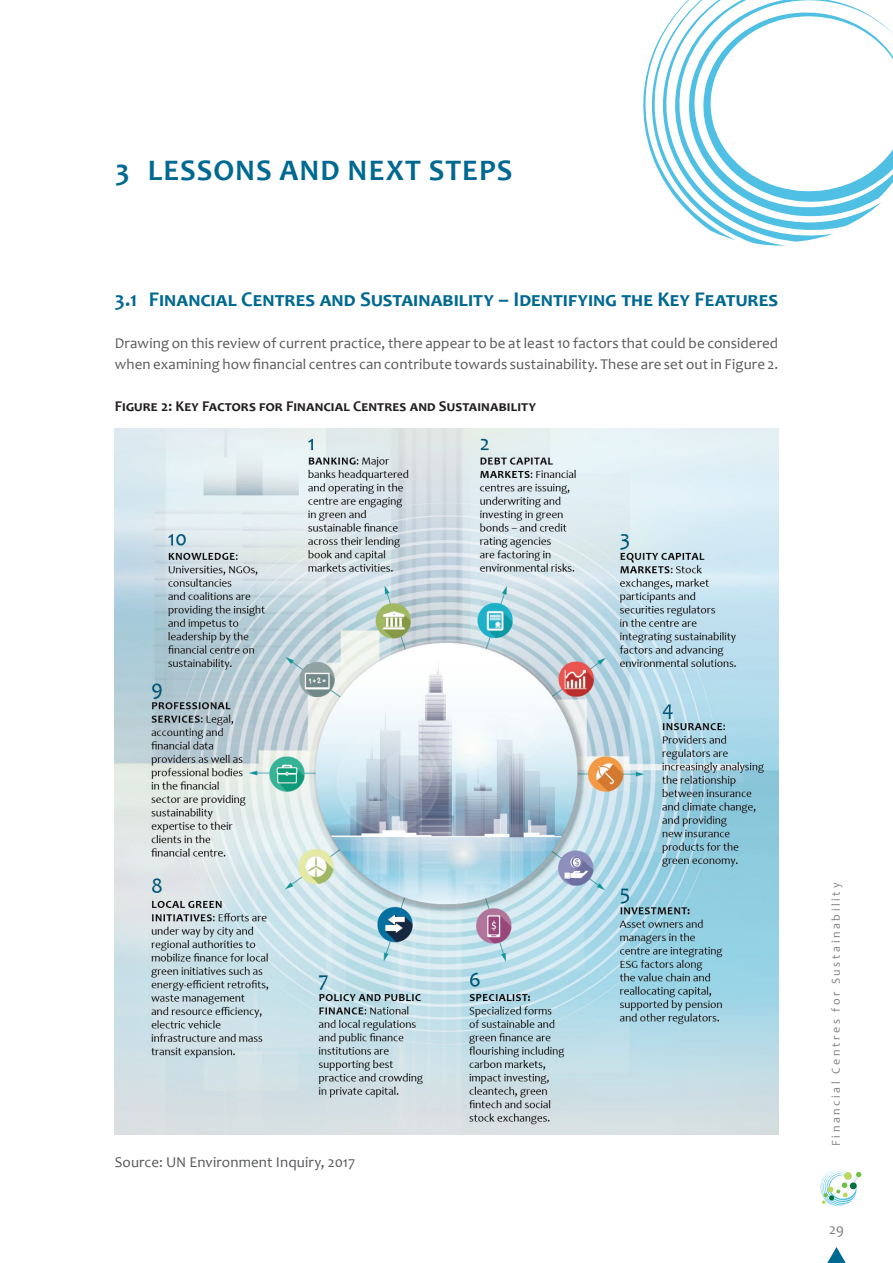
<style>
.page{position:relative;width:893px;height:1263px;background:#fff}
.page>*{position:absolute;margin:0;border:0;box-sizing:border-box;transform-origin:0 0}
.t1{font:700 30px "Candara";letter-spacing:.035em;color:#006991}
.t2{font:700 21px "Candara";letter-spacing:.02em;color:#006991}
.body_text{font:15px/21px "Candara";letter-spacing:.01em;color:#57585a}
.Figure_title{font:700 15px "Candara";letter-spacing:.07em;color:#231f20}
.t3{font:15px "Candara";color:#808285}
.t4{font:12px "Candara";letter-spacing:.215em;color:#808285}
</style>
<div class="page">
<svg style="left:821px;top:1170px;width:41px;height:36px"></svg>
<svg style="left:827px;top:1247px;width:19px;height:16px"></svg>
<svg style="left:643px;top:0;width:250px;height:246px"></svg>
<img style="left:115px;top:428px;width:663px;height:706px">
<p class="t1" style="left:115px;top:151px;width:399px">3 LESSONS AND NEXT STEPS</p>
<p class="t2" style="left:115px;top:286px;width:665px">3.1 Financial Centres and Sustainability – Identifying the Key Features</p>
<p class="body_text" style="left:115px;top:332px;width:665px">Drawing on this review of current practice, there appear to be at least 10 factors that could be considered when examining how financial centres can contribute towards sustainability. These are set out in Figure 2.</p>
<p class="Figure_title" style="left:115px;top:397px;width:423px">Figure 2: Key Factors for Financial Centres and Sustainability</p>
<p class="body_text" style="left:115px;top:1151px;width:242px">Source: UN Environment Inquiry, 2017</p>
<p class="t4" style="left:828px;top:1146px;width:265px;rotate:-90deg">Financial Centres for Sustainability</p>
<p class="t3" style="left:829px;top:1220px;width:16px">29</p>
</div>
